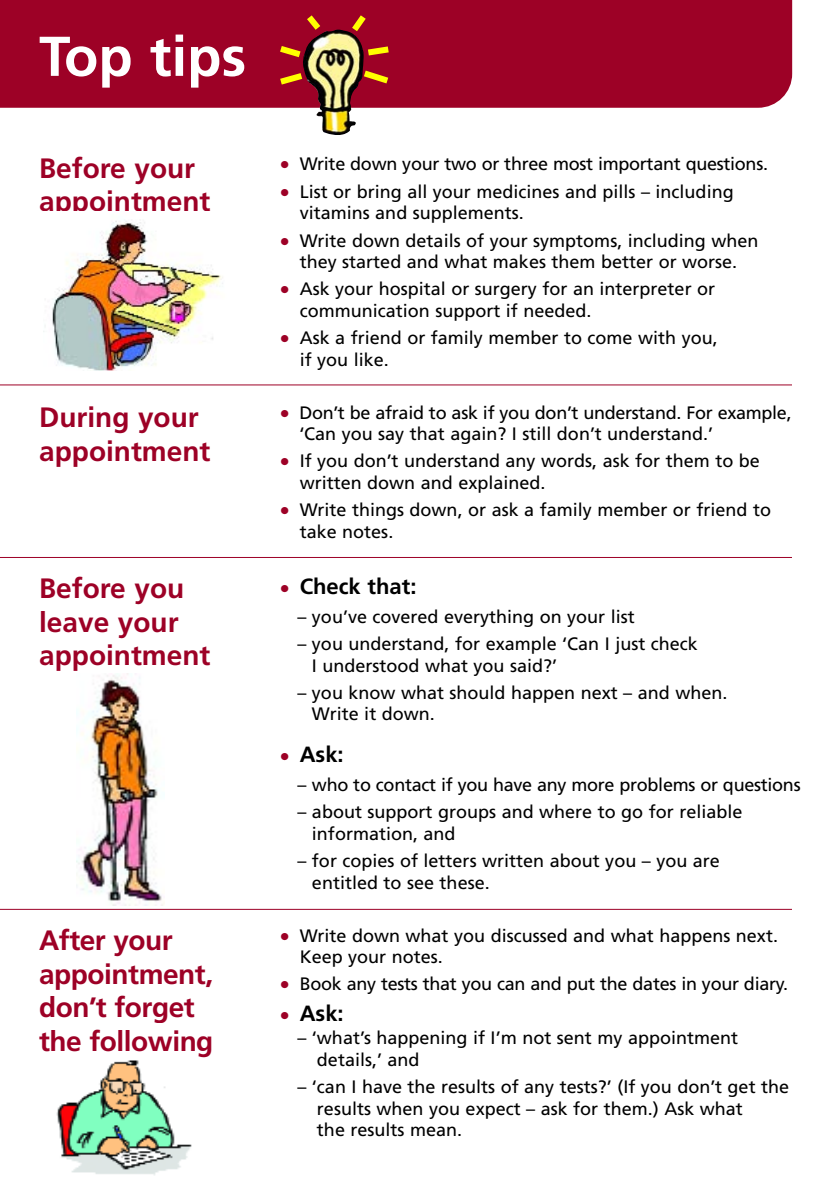
<style>
.page{position:relative;width:840px;height:1191px;background:#fff}
.page>*{position:absolute;margin:0;border:0;box-sizing:border-box;transform-origin:0 0}
.t1{font:700 56px "Frutiger";color:#fff}
.t2{font:700 28px/33.6px "Frutiger";color:#9d0126}
.t3{font:700 22px "Frutiger";color:#000}
.t4{font:18px/21.6px "Frutiger";color:#000}
.s1{color:#9d0126}
</style>
<div class="page">
<hr style="left:0;top:384px;width:791px;height:1px;background:#9d0126">
<hr style="left:0;top:557px;width:791px;height:1px;background:#9d0126">
<hr style="left:0;top:909px;width:791px;height:1px;background:#9d0126">
<div style="left:0;top:0;width:791px;height:108px;background:#9d0126"></div>
<img style="left:302px;top:28px;width:62px;height:107px">
<svg style="left:273px;top:69px;width:35px;height:20px"></svg>
<svg style="left:357px;top:66px;width:37px;height:22px"></svg>
<svg style="left:346px;top:9px;width:49px;height:50px;background:#a42d2b"></svg>
<svg style="left:273px;top:9px;width:53px;height:53px;background:#a12c30"></svg>
<img style="left:52px;top:219px;width:171px;height:152px">
<img style="left:77px;top:673px;width:88px;height:232px">
<img style="left:56px;top:1060px;width:136px;height:115px">
<h1 class="t1" style="left:39px;top:34px;width:208px">Top tips</h1>
<h3 class="t2" style="left:39px;top:153px;width:173px">Before your appointment</h3>
<p class="t4" style="left:281px;top:155px;width:488px"><span class="s1">●</span> Write down your two or three most important questions.</p>
<p class="t4" style="left:299px;top:182px;width:435px;text-indent:-19px"><span class="s1">●</span> List or bring all your medicines and pills – including vitamins and supplements.</p>
<p class="t4" style="left:281px;top:231px;width:479px;text-align:center"><span class="s1">●</span> Write down details of your symptoms, including when they started and what makes them better or worse.</p>
<p class="t4" style="left:299px;top:280px;width:417px;text-indent:-19px"><span class="s1">●</span> Ask your hospital or surgery for an interpreter or communication support if needed.</p>
<p class="t4" style="left:299px;top:328px;width:419px;text-indent:-19px"><span class="s1">●</span> Ask a friend or family member to come with you, if you like.</p>
<h2 class="t2" style="left:39px;top:402px;width:173px">During your appointment</h2>
<p class="t4" style="left:299px;top:403px;width:493px;text-indent:-18px"><span class="s1">●</span> Don’t be afraid to ask if you don’t understand. For example, ‘Can you say that again? I still don’t understand.’</p>
<p class="t4" style="left:299px;top:452px;width:461px;text-indent:-19px"><span class="s1">●</span> If you don’t understand any words, ask for them to be written down and explained.</p>
<p class="t4" style="left:299px;top:500px;width:472px;text-indent:-19px"><span class="s1">●</span> Write things down, or ask a family member or friend to take notes.</p>
<h3 class="t2" style="left:39px;top:573px;width:173px">Before you leave your appointment</h3>
<p class="t3" style="left:281px;top:577px;width:137px"><span class="s1">●</span> Check that:</p>
<p class="t4" style="left:297px;top:607px;width:338px">– you’ve covered everything on your list</p>
<p class="t4" style="left:312px;top:634px;width:387px;text-indent:-14px">– you understand, for example ‘Can I just check<br>I understood what you said?’</p>
<p class="t4" style="left:312px;top:683px;width:416px;text-indent:-14px">– you know what should happen next – and when.<br>Write it down.</p>
<p class="t3" style="left:281px;top:745px;width:64px"><span class="s1">●</span> Ask:</p>
<p class="t4" style="left:297px;top:775px;width:504px">– who to contact if you have any more problems or questions</p>
<p class="t4" style="left:312px;top:802px;width:431px;text-indent:-14px">– about support groups and where to go for reliable information, and</p>
<p class="t4" style="left:312px;top:851px;width:409px;text-indent:-14px">– for copies of letters written about you – you are entitled to see these.</p>
<h3 class="t2" style="left:39px;top:925px;width:175px">After your appointment, don’t forget</h3>
<p class="t2" style="left:39px;top:1026px;width:176px">the following</p>
<p class="t4" style="left:299px;top:926px;width:479px;text-indent:-19px"><span class="s1">●</span> Write down what you discussed and what happens next.<br>Keep your notes.</p>
<p class="t4" style="left:281px;top:974px;width:508px"><span class="s1">●</span> Book any tests that you can and put the dates in your diary.</p>
<p class="t3" style="left:281px;top:1004px;width:64px"><span class="s1">●</span> Ask:</p>
<p class="t4" style="left:317px;top:1028px;width:422px;text-indent:-19px">– ‘what’s happening if I’m not sent my appointment details,’ and</p>
<p class="t4" style="left:317px;top:1077px;width:473px;text-indent:-19px">– ‘can I have the results of any tests?’ (If you don’t get the results when you expect – ask for them.) Ask what<br>the results mean.</p>
</div>
